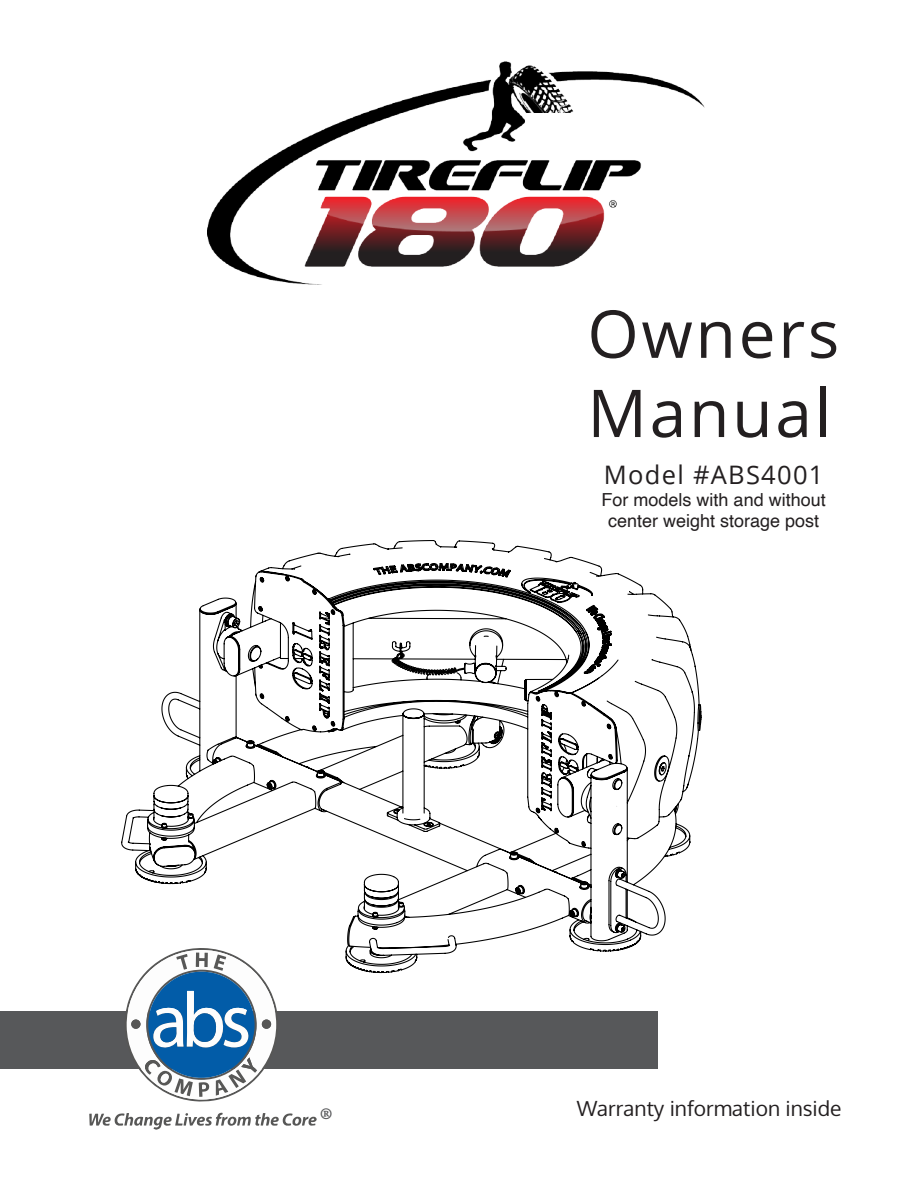
<style>
.page{position:relative;width:918px;height:1188px;background:#fff}
.page>*{position:absolute;margin:0;border:0;box-sizing:border-box;transform-origin:0 0}
.t1{font:66px/79.2px "Open Sans";letter-spacing:.04em;color:#231f20}
.t2{font:42px "Minion Pro";color:#57585a}
.t3{font:25.5px "Open Sans";letter-spacing:.05em;color:#231f20}
.t4{font:21px "Oxygen";color:#231f20}
.t5{font:18px/21.6px "Helvetica";color:#231f20;text-align:center}
</style>
<div class="page">
<div style="left:0;top:1011px;width:658px;height:58px;background:#57585a"></div>
<svg style="left:126px;top:974px;width:151px;height:128px"></svg>
<svg style="left:89px;top:1112px;width:228px;height:18px"></svg>
<img style="left:208px;top:61px;width:496px;height:223px">
<svg style="left:121px;top:540px;width:581px;height:434px"></svg>
<h2 class="t2" style="left:319px;top:1095px;width:15px">®</h2>
<h1 class="t1" style="left:587px;top:293px;width:253px">Owners<br>Manual</h1>
<h3 class="t3" style="left:604px;top:457px;width:221px">Model #ABS4001</h3>
<p class="t5" style="left:602px;top:489px;width:226px">For models with and without center weight storage post</p>
<p class="t4" style="left:577px;top:1094px;width:266px">Warranty information inside</p>
</div>
